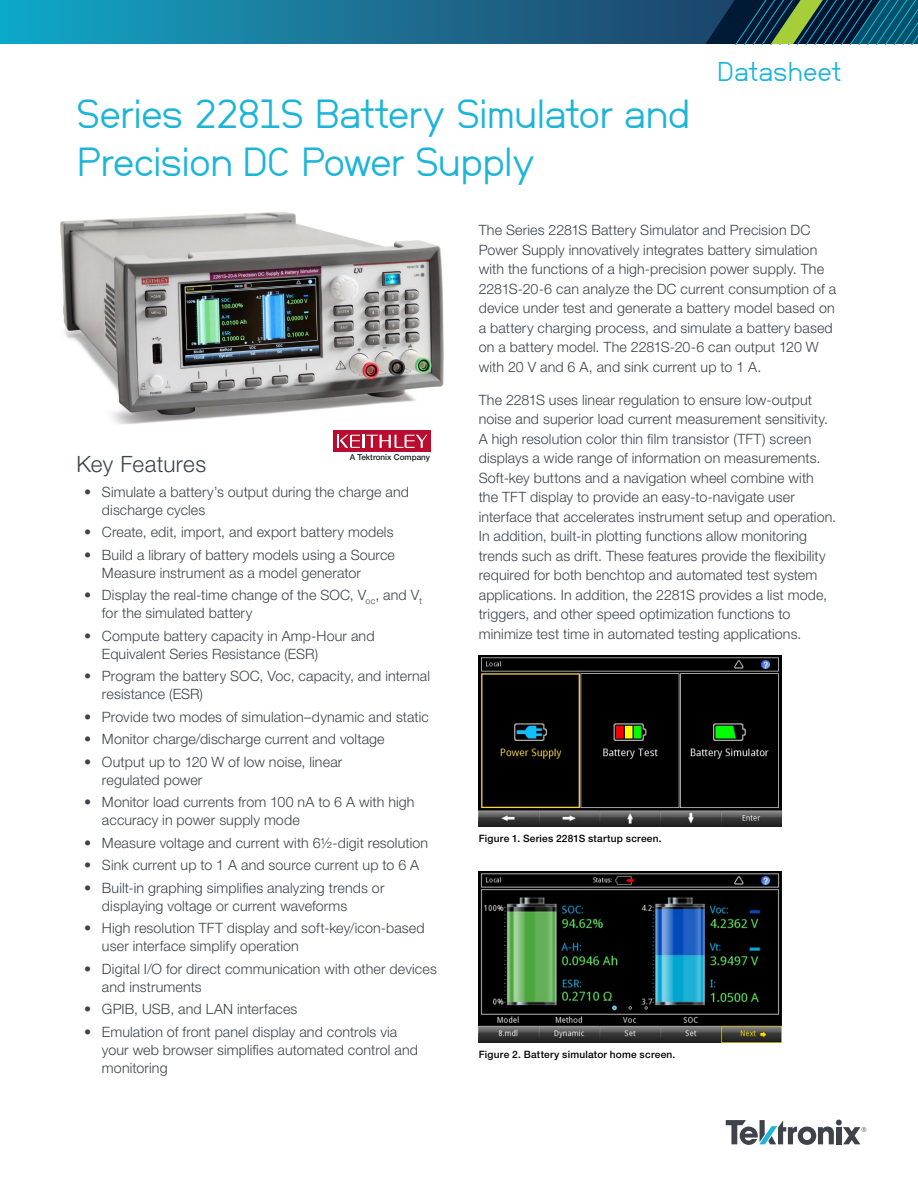
<style>
.page{position:relative;width:918px;height:1188px;background:#fff}
.page>*{position:absolute;margin:0;border:0;box-sizing:border-box;transform-origin:0 0}
.t1{font:40.5px/48px "NB Grotesk";letter-spacing:-.03em;color:#1cb5d8}
.t2{font:27px "NB Grotesk";color:#1cb5d8}
.t3{font:300 22.5px "Helvetica Neue LT Std";letter-spacing:.005em;color:#3e434a}
.t4{font:300 14.25px/19.5px "Helvetica Neue LT Std";letter-spacing:.01em;color:#3e434a}
.t5{font:500 10.2px "Helvetica Neue LT Std";letter-spacing:.02em;color:#000}
.t6{font:500 8.1px "Helvetica Neue";color:#182321}
</style>
<div class="page">
<svg style="left:726px;top:1120px;width:140px;height:25px"></svg>
<svg style="left:0;top:0;width:918px;height:44px;background:#186b88"></svg>
<img style="left:60px;top:212px;width:384px;height:229px">
<img style="left:479px;top:655px;width:303px;height:172px">
<img style="left:479px;top:871px;width:302px;height:172px">
<div style="left:333px;top:430px;width:97px;height:22px;background:#ba0c2f"></div>
<svg style="left:337px;top:435px;width:90px;height:13px"></svg>
<h1 class="t1" style="left:76px;top:90px;width:616px">Series 2281S Battery Simulator and<br>Precision DC Power Supply</h1>
<h2 class="t2" style="left:717px;top:56px;width:126px">Datasheet</h2>
<p class="t6" style="left:350px;top:451px;width:82px">A Tektronix Company</p>
<h3 class="t3" style="left:76px;top:450px;width:131px">Key Features</h3>
<p class="t4" style="left:102px;top:482px;width:308px;line-height:18px;text-indent:-18px">• Simulate a battery’s output during the charge and discharge cycles</p>
<p class="t4" style="left:84px;top:522px;width:311px">• Create, edit, import, and export battery models</p>
<p class="t4" style="left:102px;top:545px;width:295px;line-height:18px;text-indent:-18px">• Build a library of battery models using a Source<br>Measure instrument as a model generator</p>
<p class="t4" style="left:102px;top:586px;width:321px;line-height:18px;text-indent:-18px">• Display the real-time change of the SOC, V<sub>oc</sub>, and V<sub>t </sub>for the simulated battery</p>
<p class="t4" style="left:102px;top:626px;width:274px;line-height:18px;text-indent:-18px">• Compute battery capacity in Amp-Hour and<br>Equivalent Series Resistance (ESR)</p>
<p class="t4" style="left:102px;top:667px;width:330px;line-height:18px;text-indent:-18px">• Program the battery SOC, Voc, capacity, and internal resistance (ESR)</p>
<p class="t4" style="left:84px;top:707px;width:346px">• Provide two modes of simulation–dynamic and static</p>
<p class="t4" style="left:84px;top:729px;width:302px">• Monitor charge/discharge current and voltage</p>
<p class="t4" style="left:102px;top:752px;width:242px;line-height:18px;text-indent:-18px">• Output up to 120 W of low noise, linear regulated power</p>
<p class="t4" style="left:102px;top:793px;width:314px;line-height:18px;text-indent:-18px">• Monitor load currents from 100 nA to 6 A with high accuracy in power supply mode</p>
<p class="t4" style="left:84px;top:833px;width:346px">• Measure voltage and current with 6½-digit resolution</p>
<p class="t4" style="left:84px;top:855px;width:337px">• Sink current up to 1 A and source current up to 6 A</p>
<p class="t4" style="left:102px;top:878px;width:284px;line-height:18px;text-indent:-18px">• Built-in graphing simplifies analyzing trends or displaying voltage or current waveforms</p>
<p class="t4" style="left:102px;top:919px;width:324px;line-height:18px;text-indent:-18px">• High resolution TFT display and soft-key/icon-based user interface simplify operation</p>
<p class="t4" style="left:102px;top:959px;width:336px;line-height:18px;text-indent:-18px">• Digital I/O for direct communication with other devices and instruments</p>
<p class="t4" style="left:84px;top:999px;width:215px">• GPIB, USB, and LAN interfaces</p>
<p class="t4" style="left:102px;top:1022px;width:317px;line-height:18px;text-indent:-18px">• Emulation of front panel display and controls via your web browser simplifies automated control and monitoring</p>
<p class="t4" style="left:479px;top:220px;width:359px">The Series 2281S Battery Simulator and Precision DC Power Supply innovatively integrates battery simulation with the functions of a high-precision power supply. The 2281S-20-6 can analyze the DC current consumption of a device under test and generate a battery model based on a battery charging process, and simulate a battery based on a battery model. The 2281S-20-6 can output 120 W with 20 V and 6 A, and sink current up to 1 A.</p>
<p class="t4" style="left:479px;top:390px;width:359px">The 2281S uses linear regulation to ensure low-output noise and superior load current measurement sensitivity.<br>A high resolution color thin film transistor (TFT) screen displays a wide range of information on measurements.<br>Soft-key buttons and a navigation wheel combine with the TFT display to provide an easy-to-navigate user interface that accelerates instrument setup and operation.<br>In addition, built-in plotting functions allow monitoring trends such as drift. These features provide the flexibility required for both benchtop and automated test system applications. In addition, the 2281S provides a list mode, triggers, and other speed optimization functions to minimize test time in automated testing applications.</p>
<p class="t5" style="left:479px;top:832px;width:184px">Figure 1. Series 2281S startup screen.</p>
<p class="t5" style="left:479px;top:1048px;width:198px">Figure 2. Battery simulator home screen.</p>
</div>
